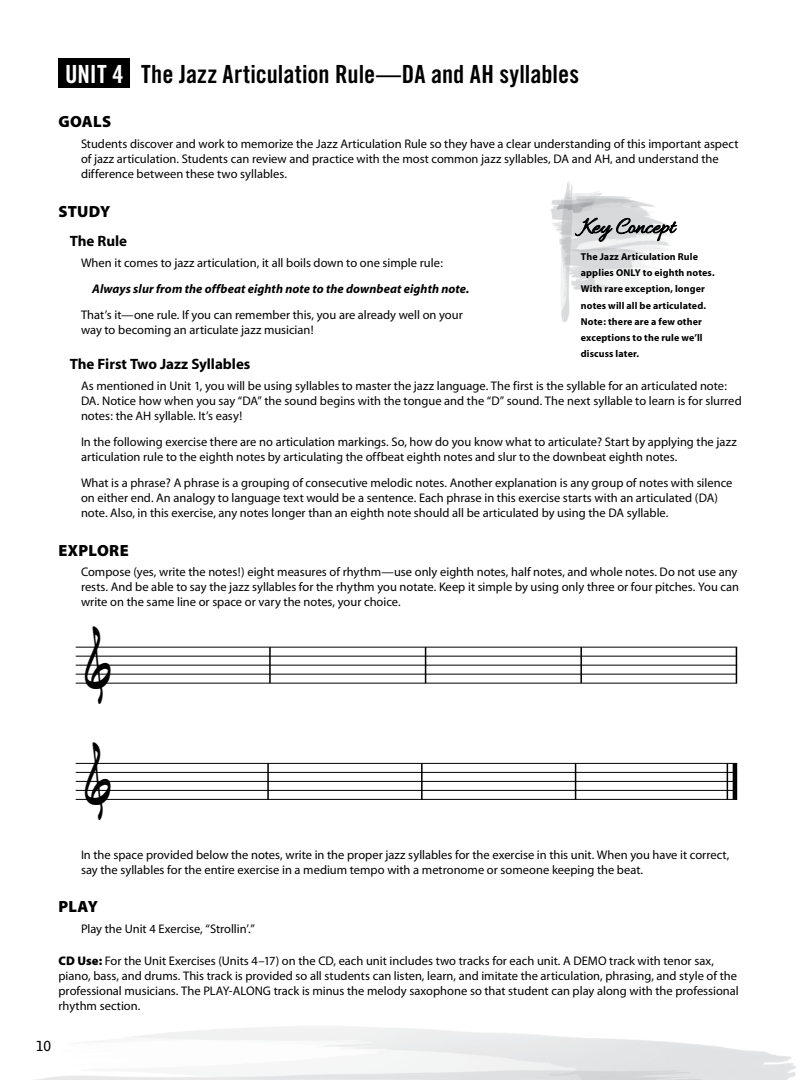
<style>
.page{position:relative;width:810px;height:1080px;background:#fff}
.page>*{position:absolute;margin:0;border:0;box-sizing:border-box;transform-origin:0 0}
.t1{font:36px "Jazz";color:#000}
.t2{font:25px "Trade Gothic Bold Cond Twenty";letter-spacing:.005em;color:#000}
.t3{font:23.75px "Allura";letter-spacing:-.005em;color:#000}
.t4{font:600 20px "Eurostile";color:#000}
.t5{font:16.25px "Myriad MM 830 600";letter-spacing:.01em;color:#000}
.t6{font:15px "Myriad MM 700 600";color:#000}
.t7{font:700 13.75px "Bell Gothic";color:#000}
.t8{font:12.5px/15px "Myriad MM 400 600";color:#000}
.t9{font:12.5px/15px "Myriad Pro";color:#000}
.t10{font:12.5px "Myriad MM It 700 600";letter-spacing:.005em;color:#000}
.t11{font:10px/16.2px "Myriad MM 700 600";letter-spacing:.015em;color:#000}
.s1{color:#fff}
.s2{font-weight:900}
</style>
<div class="page">
<div style="left:58px;top:58px;width:72px;height:30px;background:#000"></div>
<hr style="left:269px;top:647px;width:2px;height:36px;background:#000">
<hr style="left:425px;top:647px;width:1px;height:36px;background:#000">
<hr style="left:580px;top:647px;width:2px;height:36px;background:#000">
<hr style="left:736px;top:647px;width:1px;height:36px;background:#000">
<hr style="left:76px;top:647px;width:661px;height:1px;background:#000">
<hr style="left:76px;top:656px;width:661px;height:1px;background:#000">
<hr style="left:76px;top:665px;width:661px;height:1px;background:#000">
<hr style="left:76px;top:674px;width:661px;height:1px;background:#000">
<hr style="left:76px;top:683px;width:661px;height:1px;background:#000">
<hr style="left:267px;top:763px;width:2px;height:36px;background:#000">
<hr style="left:421px;top:763px;width:2px;height:36px;background:#000">
<hr style="left:575px;top:763px;width:1px;height:36px;background:#000">
<hr style="left:733px;top:763px;width:4px;height:36px;background:#000">
<hr style="left:727px;top:763px;width:1px;height:36px;background:#000">
<hr style="left:76px;top:763px;width:661px;height:1px;background:#000">
<hr style="left:76px;top:772px;width:661px;height:1px;background:#000">
<hr style="left:76px;top:781px;width:661px;height:1px;background:#000">
<hr style="left:76px;top:790px;width:661px;height:1px;background:#000">
<hr style="left:76px;top:799px;width:661px;height:1px;background:#000">
<img style="left:551px;top:181px;width:127px;height:142px">
<svg style="left:575px;top:218px;width:102px;height:24px"></svg>
<h2 class="t2" style="left:65px;top:59px;width:515px"><span class="s1">UNIT 4</span> The Jazz Articulation Rule—DA and AH syllables</h2>
<h3 class="t5" style="left:58px;top:114px;width:54px">GOALS</h3>
<p class="t8" style="left:81px;top:137px;width:659px">Students discover and work to memorize the Jazz Articulation Rule so they have a clear understanding of this important aspect of jazz articulation. Students can review and practice with the most common jazz syllables, DA and AH, and understand the difference between these two syllables.</p>
<h3 class="t5" style="left:58px;top:203px;width:53px">STUDY</h3>
<p class="t6" style="left:70px;top:234px;width:59px">The Rule</p>
<p class="t8" style="left:81px;top:256px;width:364px">When it comes to jazz articulation, it all boils down to one simple rule:</p>
<p class="t10" style="left:92px;top:283px;width:379px">Always slur from the offbeat eighth note to the downbeat eighth note.</p>
<p class="t8" style="left:81px;top:308px;width:383px">That’s it—one rule. If you can remember this, you are already well on your way to becoming an articulate jazz musician!</p>
<p class="t6" style="left:70px;top:357px;width:182px">The First Two Jazz Syllables</p>
<p class="t8" style="left:81px;top:379px;width:662px">As mentioned in Unit 1, you will be using syllables to master the jazz language. The first is the syllable for an articulated note:<br>DA. Notice how when you say “DA” the sound begins with the tongue and the “D” sound. The next syllable to learn is for slurred notes: the AH syllable. It’s easy!</p>
<p class="t8" style="left:81px;top:435px;width:657px">In the following exercise there are no articulation markings. So, how do you know what to articulate? Start by applying the jazz articulation rule to the eighth notes by articulating the offbeat eighth notes and slur to the downbeat eighth notes.</p>
<p class="t8" style="left:81px;top:476px;width:653px">What is a phrase? A phrase is a grouping of consecutive melodic notes. Another explanation is any group of notes with silence on either end. An analogy to language text would be a sentence. Each phrase in this exercise starts with an articulated (DA) note. Also, in this exercise, any notes longer than an eighth note should all be articulated by using the DA syllable.</p>
<h3 class="t5" style="left:58px;top:542px;width:72px">EXPLORE</h3>
<p class="t8" style="left:81px;top:565px;width:660px">Compose (yes, write the notes!) eight measures of rhythm—use only eighth notes, half notes, and whole notes. Do not use any rests. And be able to say the jazz syllables for the rhythm you notate. Keep it simple by using only three or four pitches. You can write on the same line or space or vary the notes, your choice.</p>
<h1 class="t1" style="left:85px;top:641px;width:27px">&amp;</h1>
<h1 class="t1" style="left:85px;top:757px;width:27px">&amp;</h1>
<h3 class="t3" style="left:581px;top:213px;width:95px">Key Concept</h3>
<p class="t11" style="left:581px;top:249px;width:135px">The Jazz Articulation Rule applies ONLY to eighth notes.<br>With rare exception, longer notes will all be articulated.<br>Note: there are a few other exceptions to the rule we’ll discuss later.</p>
<h3 class="t4" style="left:343px;top:469px;width:129px">Blank Staves</h3>
<p class="t7" style="left:36px;top:1037px;width:16px">10</p>
<p class="t8" style="left:81px;top:848px;width:650px">In the space provided below the notes, write in the proper jazz syllables for the exercise in this unit. When you have it correct, say the syllables for the entire exercise in a medium tempo with a metronome or someone keeping the beat.</p>
<h3 class="t5" style="left:58px;top:899px;width:41px">PLAY</h3>
<p class="t8" style="left:81px;top:922px;width:175px">Play the Unit 4 Exercise, “Strollin’.”</p>
<p class="t9" style="left:59px;top:953px;width:682px"><span class="s2">CD Use:</span> For the Unit Exercises (Units 4–17) on the CD, each unit includes two tracks for each unit. A DEMO track with tenor sax, piano, bass, and drums. This track is provided so all students can listen, learn, and imitate the articulation, phrasing, and style of the professional musicians. The PLAY-ALONG track is minus the melody saxophone so that student can play along with the professional rhythm section.</p>
<h1 class="t1" style="left:85px;top:983px;width:36px">?</h1>
</div>
